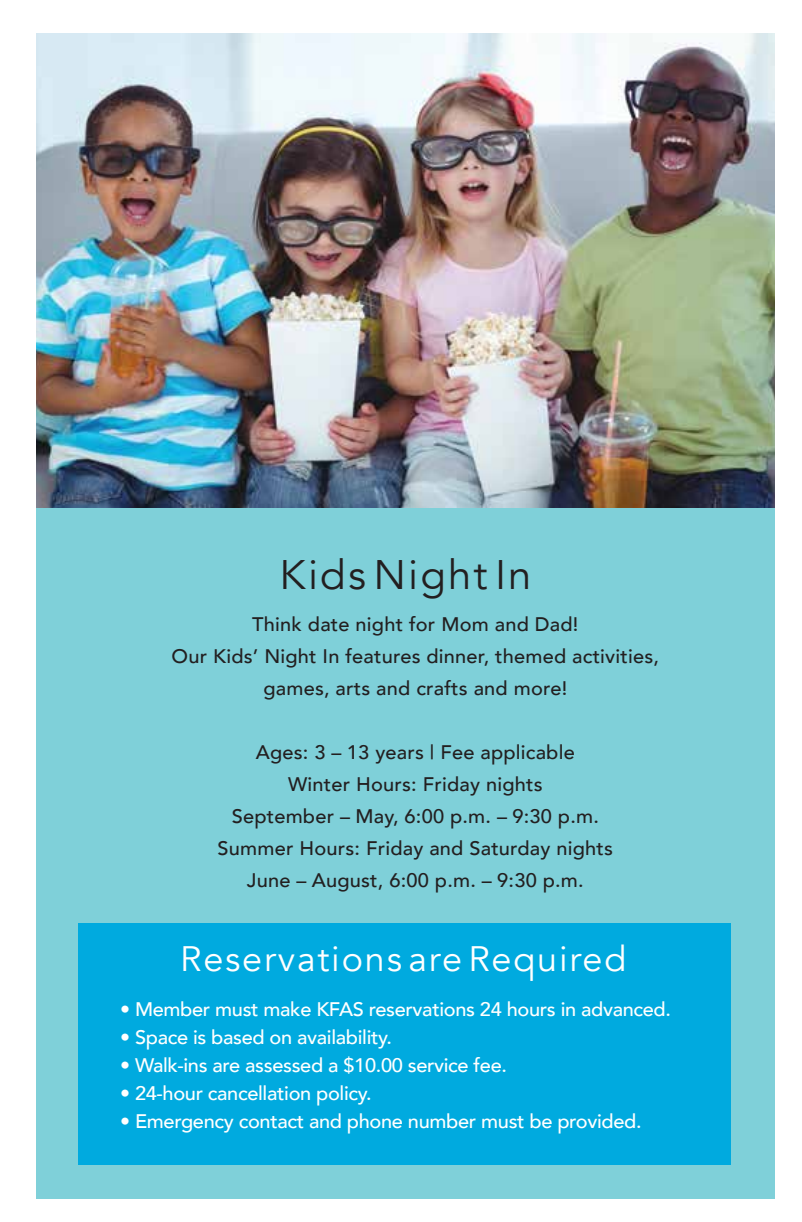
<style>
.page{position:relative;width:802px;height:1222px;background:#fff}
.page>*{position:absolute;margin:0;border:0;box-sizing:border-box;transform-origin:0 0}
.t1{font:41.2px "Avenir";letter-spacing:.05em;color:#231f20}
.t2{font:35.2px "Avenir";letter-spacing:.05em;color:#fff}
.t3{font:500 19.6px/32px "Avenir";letter-spacing:.01em;color:#231f20;text-align:center}
.t4{font:500 19.6px "Avenir";letter-spacing:-.015em;color:#fff}
</style>
<div class="page">
<img style="left:36px;top:33px;width:739px;height:474px">
<div style="left:36px;top:507px;width:739px;height:690px;background:#7fd0d9"></div>
<div style="left:78px;top:922px;width:653px;height:241px;background:#00aadf"></div>
<h1 class="t1" style="left:279px;top:550px;width:253px">Kids Night In</h1>
<p class="t3" style="left:172px;top:607px;width:489px">Think date night for Mom and Dad!<br>Our Kids’ Night In features dinner, themed activities, games, arts and crafts and more!</p>
<p class="t3" style="left:218px;top:735px;width:397px">Ages: 3 – 13 years | Fee applicable<br>Winter Hours: Friday nights<br>September – May, 6:00 p.m. – 9:30 p.m.<br>Summer Hours: Friday and Saturday nights June – August, 6:00 p.m. – 9:30 p.m.</p>
<h2 class="t2" style="left:180px;top:937px;width:448px">Reservations are Required</h2>
<p class="t4" style="left:120px;top:991px;width:552px">• Member must make KFAS reservations 24 hours in advanced.</p>
<p class="t4" style="left:120px;top:1019px;width:273px">• Space is based on availability.</p>
<p class="t4" style="left:120px;top:1047px;width:388px">• Walk-ins are assessed a $10.00 service fee.</p>
<p class="t4" style="left:120px;top:1075px;width:253px">• 24-hour cancellation policy.</p>
<p class="t4" style="left:120px;top:1103px;width:523px">• Emergency contact and phone number must be provided.</p>
</div>
